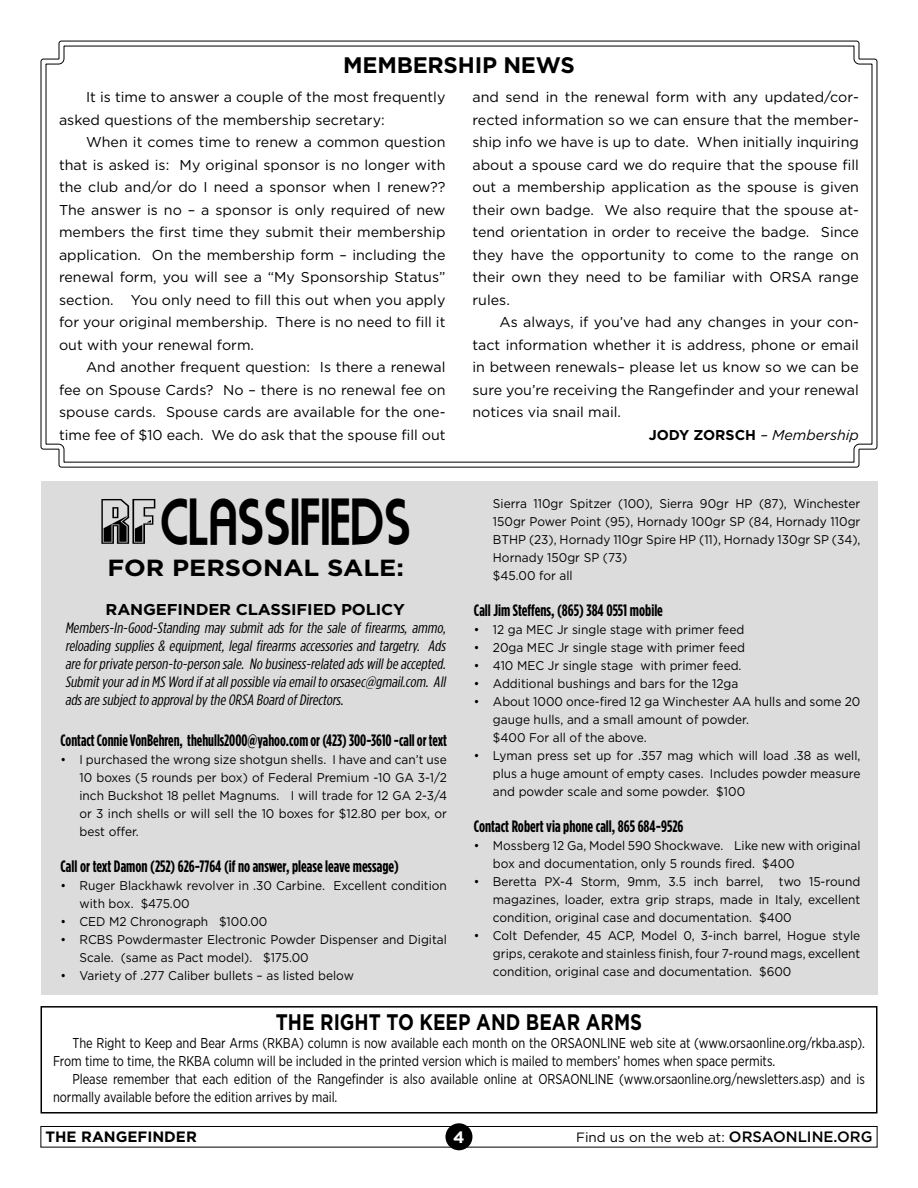
<style>
.page{position:relative;width:918px;height:1188px;background:#fff}
.page>*{position:absolute;margin:0;border:0;box-sizing:border-box;transform-origin:0 0}
.t1{font:57.15px "Moderna";color:#000;scale:.82 1}
.t2{font:700 23.4px "Gotham";color:#000;scale:1.1 1}
.t3{font:700 22.5px "Gotham";color:#000;scale:.83 1}
.t4{font:700 22.5px "Gotham";color:#000}
.t5{font:700 16.5px "Gotham Condensed";color:#000}
.t6{font:700 16.5px "Gotham Condensed";color:#000;scale:.94 1}
.t7{font:700 16.5px "Gotham";color:#fff}
.t8{font:700 15.6px "Gotham";letter-spacing:-.01em;color:#000;scale:1.05 1}
.t9{font:italic 15px/18px "Gotham Condensed";color:#000;text-align:justify;scale:1.1 1}
.t10{font:700 15px "Gotham";color:#000}
.t11{font:14.25px/22.5px "Gotham";color:#000;text-align:justify}
.t12{font:14.25px/18px "Gotham Narrow";letter-spacing:-.005em;color:#000;scale:.9 1}
.t13{font:italic 14.25px "Gotham";color:#000}
.t14{font:13.5px "Gotham";color:#000}
.t15{font:12.6px/18px "Gotham";color:#000;text-align:justify;scale:.94 1}
.s1{font-family:"Gunmetal";font-size:60.75px}
.s2{font-weight:700;font-style:normal}
.s3{font-weight:500;font-size:15px}
</style>
<div class="page">
<div style="left:40px;top:1126px;width:838px;height:22px;border:1px solid #000"></div>
<div style="left:445px;top:1123px;width:27px;height:27px;background:#000;border-radius:50%"></div>
<div style="left:41px;top:481px;width:837px;height:514px;background:#dcdcdc"></div>
<div style="left:41px;top:1006px;width:837px;height:108px;border:2px solid #000"></div>
<svg style="left:40px;top:40px;width:838px;height:428px"></svg>
<svg style="left:45px;top:45px;width:828px;height:418px"></svg>
<p class="t4" style="left:343px;top:52px;width:233px">MEMBERSHIP NEWS</p>
<p class="t11" style="left:59px;top:86px;width:388px;text-indent:27px">It is time to answer a couple of the most frequently asked questions of the membership secretary:</p>
<p class="t11" style="left:59px;top:131px;width:388px;text-indent:27px">When it comes time to renew a common question that is asked is: My original sponsor is no longer with the club and/or do I need a sponsor when I renew??<br>The answer is no – a sponsor is only required of new members the first time they submit their membership application. On the membership form – including the renewal form, you will see a “My Sponsorship Status” section. You only need to fill this out when you apply for your original membership. There is no need to fill it out with your renewal form.</p>
<p class="t11" style="left:59px;top:356px;width:388px;text-indent:27px">And another frequent question: Is there a renewal fee on Spouse Cards? No – there is no renewal fee on spouse cards. Spouse cards are available for the one&shy;time fee of $10 each. We do ask that the spouse fill out</p>
<p class="t1" style="left:101px;top:485px;width:377px"><span class="s1">RF</span>CLASSIFIEDS</p>
<p class="t2" style="left:107px;top:554px;width:271px">FOR PERSONAL SALE:</p>
<p class="t8" style="left:106px;top:600px;width:287px">RANGEFINDER CLASSIFIED POLICY</p>
<p class="t9" style="left:65px;top:618px;width:350px">Members-In-Good-Standing may submit ads for the sale of firearms, ammo, reloading supplies &amp; equipment, legal firearms accessories and targetry. Ads are forprivate person-to-person sale. No business-related adswillbe accepted.<br>Submityourad in MS Word ifatallpossible via emailto orsasec@gmail.com. All adsare subjectto approvalby the ORSA Board ofDirectors.</p>
<p class="t6" style="left:61px;top:731px;width:413px">Contact Connie VonBehren, thehulls2000@yahoo.com or(423) 300-3610 -call or text</p>
<p class="t15" style="left:79px;top:750px;width:393px;text-indent:-19px">• I purchased the wrong size shotgun shells. I have and can’t use 10 boxes (5 rounds per box) of Federal Premium -10 GA 3-1/2 inch Buckshot 18 pellet Magnums. I will trade for 12 GA 2-3/4 or 3 inch shells or will sell the 10 boxes for $12.80 per box, or best offer.</p>
<p class="t5" style="left:61px;top:857px;width:340px">Call or text Damon (252) 626-7764 (if no answer, please leave message)</p>
<p class="t15" style="left:79px;top:876px;width:392px;text-indent:-19px">• Ruger Blackhawk revolver in .30 Carbine. Excellent condition with box. $475.00</p>
<p class="t15" style="left:61px;top:912px;width:222px">• CED M2 Chronograph $100.00</p>
<p class="t15" style="left:79px;top:930px;width:392px;text-indent:-19px">• RCBS Powdermaster Electronic Powder Dispenser and Digital<br>Scale. (same as Pact model). $175.00</p>
<p class="t15" style="left:61px;top:966px;width:314px">• Variety of .277 Caliber bullets – as listed below</p>
<p class="t11" style="left:473px;top:86px;width:388px">and send in the renewal form with any updated/cor&shy;rected information so we can ensure that the member&shy;ship info we have is up to date. When initially inquiring about a spouse card we do require that the spouse fill out a membership application as the spouse is given their own badge. We also require that the spouse at&shy;tend orientation in order to receive the badge. Since they have the opportunity to come to the range on their own they need to be familiar with ORSA range rules.</p>
<p class="t11" style="left:473px;top:311px;width:388px;text-indent:27px">As always, if you’ve had any changes in your con&shy;tact information whether it is address, phone or email in between renewals– please let us know so we can be sure you’re receiving the Rangefinder and your renewal notices via snail mail.</p>
<p class="t13" style="left:649px;top:427px;width:212px"><span class="s2">JODY ZORSCH</span> – Membership</p>
<p class="t15" style="left:493px;top:495px;width:392px">Sierra 110gr Spitzer (100), Sierra 90gr HP (87), Winchester 150gr Power Point (95), Hornady 100gr SP (84, Hornady 110gr BTHP (23), Hornady 110gr Spire HP (11), Hornady 130gr SP (34), Hornady 150gr SP (73)</p>
<p class="t15" style="left:493px;top:567px;width:86px">$45.00 for all</p>
<p class="t5" style="left:474px;top:601px;width:190px">Call Jim Steffens, (865) 384 0551 mobile</p>
<p class="t15" style="left:474px;top:621px;width:289px">• 12 ga MEC Jr single stage with primer feed</p>
<p class="t15" style="left:474px;top:639px;width:290px">• 20ga MEC Jr single stage with primer feed</p>
<p class="t15" style="left:474px;top:657px;width:286px">• 410 MEC Jr single stage with primer feed.</p>
<p class="t15" style="left:474px;top:675px;width:283px">• Additional bushings and bars for the 12ga</p>
<p class="t15" style="left:493px;top:693px;width:392px;text-indent:-19px">• About 1000 once-fired 12 ga Winchester AA hulls and some 20 gauge hulls, and a small amount of powder.</p>
<p class="t15" style="left:493px;top:729px;width:165px">$400 For all of the above.</p>
<p class="t15" style="left:493px;top:747px;width:392px;text-indent:-19px">• Lyman press set up for .357 mag which will load .38 as well, plus a huge amount of empty cases. Includes powder measure and powder scale and some powder. $100</p>
<p class="t5" style="left:474px;top:817px;width:211px">Contact Robert via phone call, 865 684-9526</p>
<p class="t15" style="left:493px;top:837px;width:392px;text-indent:-19px">• Mossberg 12 Ga, Model 590 Shockwave. Like new with original box and documentation, only 5 rounds fired. $400</p>
<p class="t15" style="left:493px;top:873px;width:392px;text-indent:-19px">• Beretta PX-4 Storm, 9mm, 3.5 inch barrel, two 15-round magazines, loader, extra grip straps, made in Italy, excellent condition, original case and documentation. $400</p>
<p class="t15" style="left:493px;top:927px;width:392px;text-indent:-19px">• Colt Defender, 45 ACP, Model 0, 3-inch barrel, Hogue style grips, cerakote and stainless finish, four 7-round mags, excellent condition, original case and documentation. $600</p>
<p class="t3" style="left:276px;top:1009px;width:443px">THE RIGHT TO KEEP AND BEAR ARMS</p>
<p class="t12" style="left:53px;top:1034px;width:904px;text-indent:19px">The Right to Keep and Bear Arms (RKBA) column is now available each month on the ORSAONLINE web site at (www.orsaonline.org/rkba.asp).<br>From time to time, the RKBA column will be included in the printed version which is mailed to members’ homes when space permits.</p>
<p class="t12" style="left:53px;top:1070px;width:904px;text-indent:19px">Please remember that each edition of the Rangefinder is also available online at ORSAONLINE (www.orsaonline.org/newsletters.asp) and is normally available before the edition arrives by mail.</p>
<p class="t10" style="left:46px;top:1128px;width:153px">THE RANGEFINDER</p>
<p class="t7" style="left:453px;top:1127px;width:13px">4</p>
<p class="t14" style="left:576px;top:1130px;width:298px">Find us on the web at: <span class="s3">ORSAONLINE.ORG</span></p>
</div>
